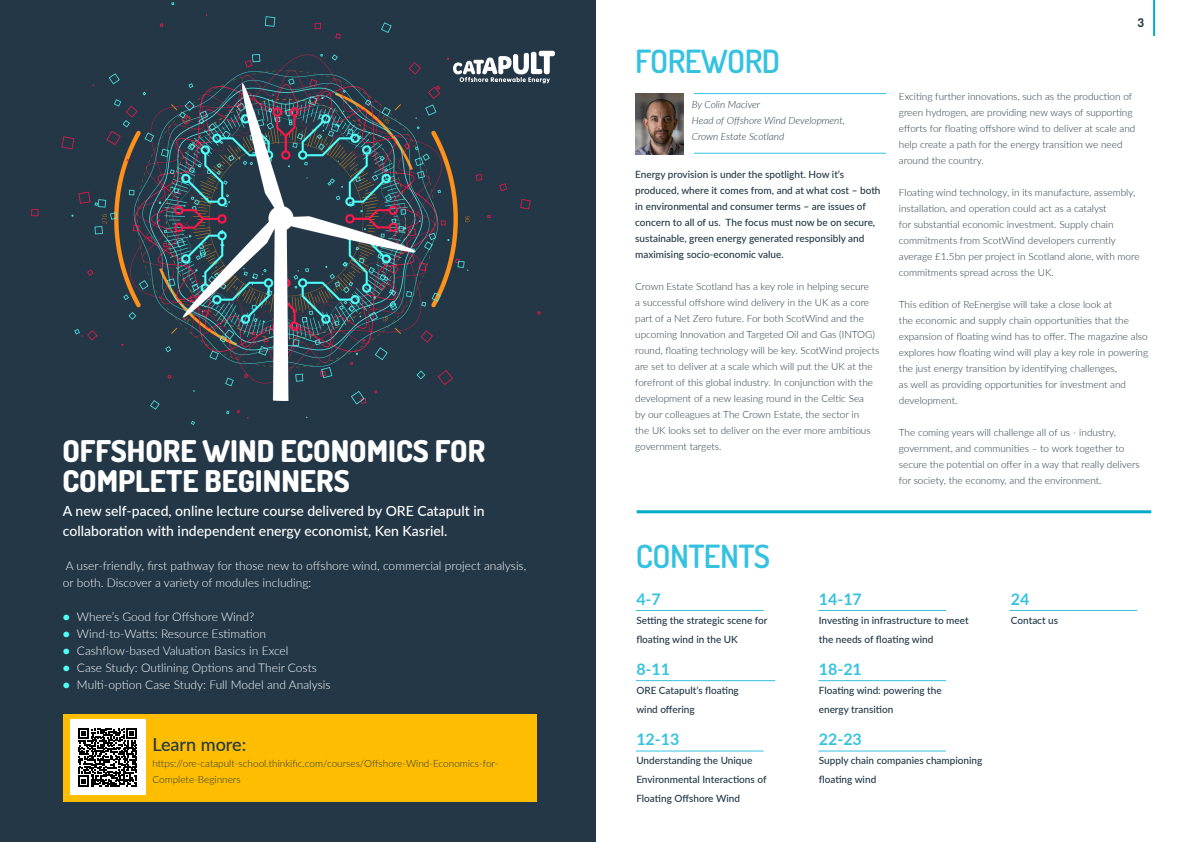
<style>
.page{position:relative;width:1191px;height:842px;background:#fff}
.page>*{position:absolute;margin:0;border:0;box-sizing:border-box;transform-origin:0 0}
.t1{font:600 32px "Dosis";letter-spacing:-.02em;color:#35c2e0}
.Re-Para{font:800 30px/30px "Dosis";color:#fff}
.Re-Para-2{font:500 18px "Lato";color:#203746}
.t2{font:700 16px "Lato";color:#35c2e0}
.Re-Para-3{font:500 14px/20px "Lato";color:#fff}
.Re-Para-4{font:300 12px/17px "Lato";color:#fff}
.t3{font:700 12px "Dosis";color:#203746}
.Re-Para-5{font:300 10px/16px "Lato";color:#203746}
.Re-Para-6{font:500 10px/16px "Lato";color:#203746}
.Re-Para-7{font:italic 300 10px/16px "Lato";color:#203746}
.s1{color:#4ffff8}
</style>
<div class="page">
<img style="left:0;top:0;width:595px;height:842px">
<div style="left:63px;top:714px;width:473px;height:88px;background:#ffbd00"></div>
<hr style="left:1153px;top:0;width:2px;height:36px;background:#00acc8">
<hr style="left:694px;top:153px;width:192px;height:1px;background:#35c2e0">
<hr style="left:694px;top:93px;width:192px;height:1px;background:#35c2e0">
<img style="left:635px;top:94px;width:48px;height:60px">
<svg style="left:453px;top:51px;width:102px;height:32px"></svg>
<hr style="left:636px;top:610px;width:127px;height:1px;background:#35c2e0">
<hr style="left:818px;top:610px;width:128px;height:1px;background:#35c2e0">
<hr style="left:1009px;top:610px;width:128px;height:1px;background:#35c2e0">
<hr style="left:636px;top:680px;width:139px;height:1px;background:#35c2e0">
<hr style="left:818px;top:680px;width:128px;height:1px;background:#35c2e0">
<hr style="left:636px;top:751px;width:127px;height:1px;background:#35c2e0">
<hr style="left:818px;top:751px;width:128px;height:1px;background:#35c2e0">
<hr style="left:636px;top:510px;width:515px;height:3px;background:#00acc8">
<div style="left:70px;top:720px;width:75px;height:75px;background:#fff"></div>
<svg style="left:78px;top:728px;width:59px;height:59px"></svg>
<p class="Re-Para" style="left:62px;top:435px;width:424px">OFFSHORE WIND ECONOMICS FOR<br>COMPLETE BEGINNERS</p>
<p class="Re-Para-3" style="left:63px;top:500px;width:423px">A new self-paced, online lecture course delivered by ORE Catapult in collaboration with independent energy economist, Ken Kasriel.</p>
<p class="Re-Para-4" style="left:63px;top:557px;width:465px">A user-friendly, first pathway for those new to offshore wind, commercial project analysis, or both. Discover a variety of modules including:</p>
<p class="Re-Para-4" style="left:63px;top:608px;width:193px"><span class="s1">●</span> Where’s Good for Offshore Wind?</p>
<p class="Re-Para-4" style="left:63px;top:625px;width:205px"><span class="s1">●</span> Wind-to-Watts: Resource Estimation</p>
<p class="Re-Para-4" style="left:63px;top:642px;width:227px"><span class="s1">●</span> Cashflow-based Valuation Basics in Excel</p>
<p class="Re-Para-4" style="left:63px;top:659px;width:255px"><span class="s1">●</span> Case Study: Outlining Options and Their Costs</p>
<p class="Re-Para-4" style="left:63px;top:676px;width:269px"><span class="s1">●</span> Multi-option Case Study: Full Model and Analysis</p>
<p class="Re-Para-2" style="left:152px;top:731px;width:95px">Learn more:</p>
<p class="Re-Para-5" style="left:152px;top:754px;width:348px">https://ore-catapult-school.thinkific.com/courses/Offshore-Wind-Economics-for-<br>Complete-Beginners</p>
<p class="t1" style="left:635px;top:39px;width:146px">FOREWORD</p>
<p class="Re-Para-7" style="left:692px;top:96px;width:70px">By Colin Maciver</p>
<p class="Re-Para-7" style="left:692px;top:112px;width:154px">Head of Offshore Wind Development,<br>Crown Estate Scotland</p>
<p class="Re-Para-6" style="left:635px;top:166px;width:247px">Energy provision is under the spotlight. How it’s produced, where it comes from, and at what cost – both in environmental and consumer terms – are issues of concern to all of us. The focus must now be on secure, sustainable, green energy generated responsibly and maximising socio-economic value.</p>
<p class="Re-Para-5" style="left:635px;top:278px;width:246px">Crown Estate Scotland has a key role in helping secure<br>a successful offshore wind delivery in the UK as a core part of a Net Zero future. For both ScotWind and the upcoming Innovation and Targeted Oil and Gas (INTOG) round, floating technology will be key. ScotWind projects are set to deliver at a scale which will put the UK at the forefront of this global industry. In conjunction with the development of a new leasing round in the Celtic Sea<br>by our colleagues at The Crown Estate, the sector in<br>the UK looks set to deliver on the ever more ambitious government targets.</p>
<p class="t3" style="left:1137px;top:15px;width:8px">3</p>
<p class="Re-Para-5" style="left:899px;top:88px;width:238px">Exciting further innovations, such as the production of green hydrogen, are providing new ways of supporting efforts for floating offshore wind to deliver at scale and help create a path for the energy transition we need around the country.</p>
<p class="Re-Para-5" style="left:899px;top:184px;width:242px">Floating wind technology, in its manufacture, assembly, installation, and operation could act as a catalyst<br>for substantial economic investment. Supply chain commitments from ScotWind developers currently average £1.5bn per project in Scotland alone, with more commitments spread across the UK.</p>
<p class="Re-Para-5" style="left:899px;top:296px;width:251px">This edition of ReEnergise will take a close look at<br>the economic and supply chain opportunities that the expansion of floating wind has to offer. The magazine also explores how floating wind will play a key role in powering the just energy transition by identifying challenges,<br>as well as providing opportunities for investment and development.</p>
<p class="Re-Para-5" style="left:899px;top:424px;width:242px">The coming years will challenge all of us - industry, government, and communities – to work together to secure the potential on offer in a way that really delivers for society, the economy, and the environment.</p>
<p class="t1" style="left:636px;top:534px;width:136px">CONTENTS</p>
<p class="t2" style="left:636px;top:587px;width:26px">4-7</p>
<p class="Re-Para-6" style="left:636px;top:612px;width:133px">Setting the strategic scene for</p>
<p class="Re-Para-6" style="left:636px;top:631px;width:103px">floating wind in the UK</p>
<p class="t2" style="left:636px;top:657px;width:35px">8-11</p>
<p class="Re-Para-6" style="left:636px;top:682px;width:104px">ORE Catapult’s floating</p>
<p class="Re-Para-6" style="left:636px;top:701px;width:60px">wind offering</p>
<p class="t2" style="left:636px;top:727px;width:45px">12-13</p>
<p class="Re-Para-6" style="left:636px;top:750px;width:132px;line-height:19px">Understanding the Unique<br>Environmental Interactions of</p>
<p class="Re-Para-6" style="left:636px;top:790px;width:105px">Floating Offshore Wind</p>
<p class="t2" style="left:819px;top:588px;width:45px">14-17</p>
<p class="Re-Para-6" style="left:819px;top:612px;width:151px">Investing in infrastructure to meet</p>
<p class="Re-Para-6" style="left:819px;top:631px;width:116px">the needs of floating wind</p>
<p class="t2" style="left:819px;top:658px;width:45px">18-21</p>
<p class="Re-Para-6" style="left:819px;top:682px;width:124px">Floating wind: powering the</p>
<p class="Re-Para-6" style="left:819px;top:701px;width:76px">energy transition</p>
<p class="t2" style="left:819px;top:728px;width:45px">22-23</p>
<p class="Re-Para-6" style="left:819px;top:752px;width:165px">Supply chain companies championing</p>
<p class="Re-Para-6" style="left:819px;top:771px;width:59px">floating wind</p>
<p class="t2" style="left:1011px;top:588px;width:20px">24</p>
<p class="Re-Para-6" style="left:1011px;top:612px;width:49px">Contact us</p>
</div>
